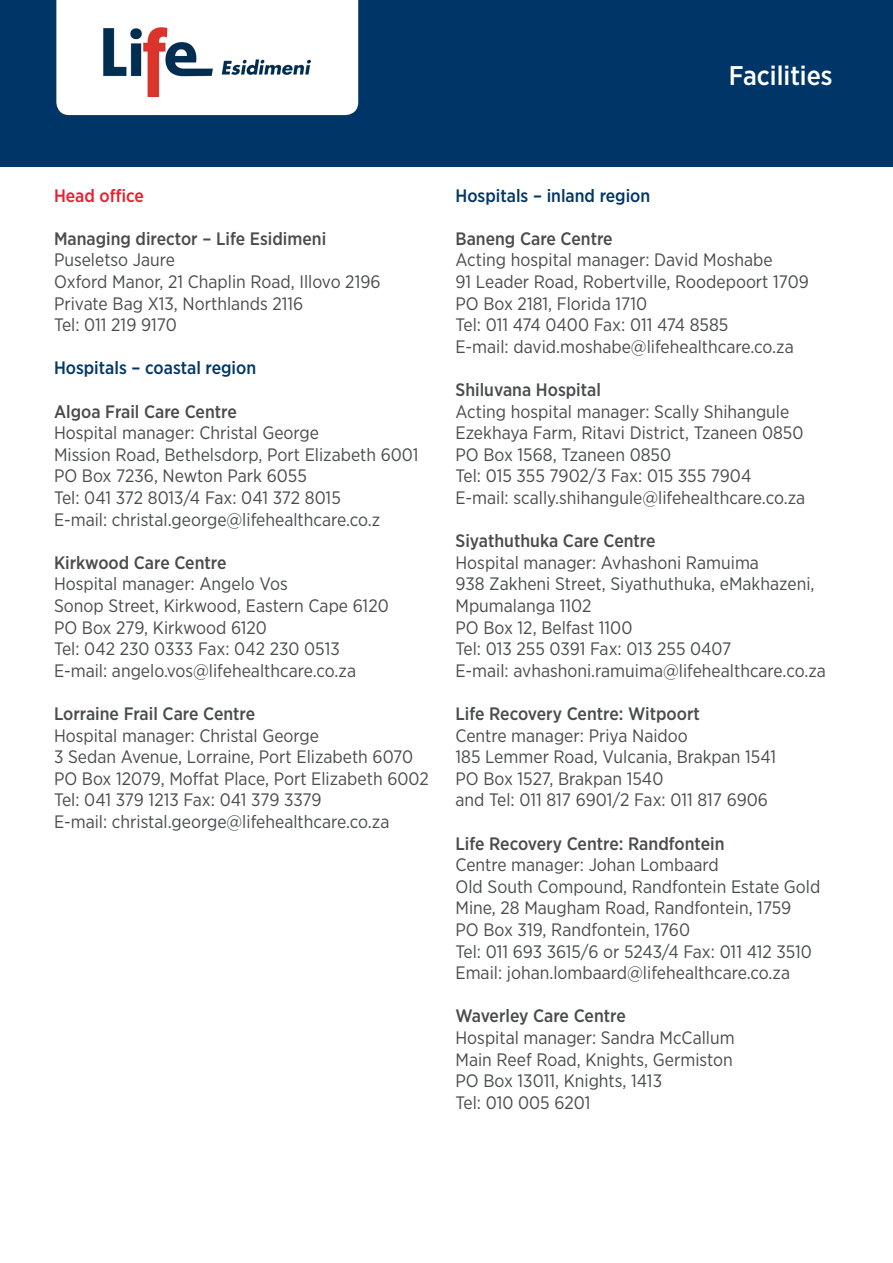
<style>
.page{position:relative;width:893px;height:1263px;background:#fff}
.page>*{position:absolute;margin:0;border:0;box-sizing:border-box;transform-origin:0 0}
.t1{font:500 27px "Gotham Narrow";color:#fff}
.t2{font:18px/21.6px "Gotham Narrow";color:#494c4d}
.t3{font:500 18px "Gotham Narrow";color:#494c4d}
.t4{font:500 18px "Gotham Narrow";color:#003667}
.t5{font:500 18px "Gotham Narrow";color:#ee1b2c}
</style>
<div class="page">
<div style="left:0;top:0;width:893px;height:166px;background:#003667"></div>
<div style="left:56px;top:0;width:302px;height:115px;background:#fff"></div>
<img style="left:104px;top:27px;width:207px;height:69px">
<p class="t1" style="left:729px;top:58px;width:105px">Facilities</p>
<p class="t5" style="left:54px;top:184px;width:92px">Head office</p>
<p class="t3" style="left:54px;top:227px;width:274px">Managing director – Life Esidimeni</p>
<p class="t2" style="left:54px;top:249px;width:123px">Puseletso Jaure</p>
<p class="t2" style="left:54px;top:270px;width:328px">Oxford Manor, 21 Chaplin Road, Illovo 2196</p>
<p class="t2" style="left:54px;top:292px;width:251px">Private Bag X13, Northlands 2116</p>
<p class="t2" style="left:54px;top:314px;width:124px">Tel: 011 219 9170</p>
<p class="t4" style="left:54px;top:357px;width:204px">Hospitals – coastal region</p>
<p class="t3" style="left:54px;top:400px;width:184px">Algoa Frail Care Centre</p>
<p class="t2" style="left:54px;top:422px;width:267px">Hospital manager: Christal George</p>
<p class="t2" style="left:54px;top:443px;width:366px">Mission Road, Bethelsdorp, Port Elizabeth 6001</p>
<p class="t2" style="left:54px;top:465px;width:254px">PO Box 7236, Newton Park 6055</p>
<p class="t2" style="left:54px;top:486px;width:288px">Tel: 041 372 8013/4 Fax: 041 372 8015</p>
<p class="t2" style="left:54px;top:508px;width:328px">E-mail: christal.george@lifehealthcare.co.z</p>
<p class="t3" style="left:54px;top:551px;width:174px">Kirkwood Care Centre</p>
<p class="t2" style="left:54px;top:573px;width:235px">Hospital manager: Angelo Vos</p>
<p class="t2" style="left:54px;top:594px;width:336px">Sonop Street, Kirkwood, Eastern Cape 6120</p>
<p class="t2" style="left:54px;top:616px;width:215px">PO Box 279, Kirkwood 6120</p>
<p class="t2" style="left:54px;top:638px;width:287px">Tel: 042 230 0333 Fax: 042 230 0513</p>
<p class="t2" style="left:54px;top:659px;width:304px">E-mail: angelo.vos@lifehealthcare.co.za</p>
<p class="t3" style="left:54px;top:702px;width:203px">Lorraine Frail Care Centre</p>
<p class="t2" style="left:54px;top:724px;width:267px">Hospital manager: Christal George</p>
<p class="t2" style="left:54px;top:746px;width:361px">3 Sedan Avenue, Lorraine, Port Elizabeth 6070</p>
<p class="t2" style="left:54px;top:767px;width:376px">PO Box 12079, Moffat Place, Port Elizabeth 6002</p>
<p class="t2" style="left:54px;top:789px;width:269px">Tel: 041 379 1213 Fax: 041 379 3379</p>
<p class="t2" style="left:54px;top:810px;width:337px">E-mail: christal.george@lifehealthcare.co.za</p>
<p class="t4" style="left:455px;top:184px;width:196px">Hospitals – inland region</p>
<p class="t3" style="left:455px;top:227px;width:159px">Baneng Care Centre</p>
<p class="t2" style="left:455px;top:249px;width:319px">Acting hospital manager: David Moshabe</p>
<p class="t2" style="left:455px;top:270px;width:355px">91 Leader Road, Robertville, Roodepoort 1709</p>
<p class="t2" style="left:455px;top:292px;width:193px">PO Box 2181, Florida 1710</p>
<p class="t2" style="left:455px;top:314px;width:274px">Tel: 011 474 0400 Fax: 011 474 8585</p>
<p class="t2" style="left:455px;top:335px;width:340px">E-mail: david.moshabe@lifehealthcare.co.za</p>
<p class="t3" style="left:455px;top:378px;width:147px">Shiluvana Hospital</p>
<p class="t2" style="left:455px;top:400px;width:335px">Acting hospital manager: Scally Shihangule</p>
<p class="t2" style="left:455px;top:422px;width:349px">Ezekhaya Farm, Ritavi District, Tzaneen 0850</p>
<p class="t2" style="left:455px;top:443px;width:217px">PO Box 1568, Tzaneen 0850</p>
<p class="t2" style="left:455px;top:465px;width:297px">Tel: 015 355 7902/3 Fax: 015 355 7904</p>
<p class="t2" style="left:455px;top:486px;width:351px">E-mail: scally.shihangule@lifehealthcare.co.za</p>
<p class="t3" style="left:455px;top:529px;width:202px">Siyathuthuka Care Centre</p>
<p class="t2" style="left:455px;top:551px;width:305px">Hospital manager: Avhashoni Ramuima</p>
<p class="t2" style="left:455px;top:573px;width:361px">938 Zakheni Street, Siyathuthuka, eMakhazeni,<br>Mpumalanga 1102</p>
<p class="t2" style="left:455px;top:616px;width:178px">PO Box 12, Belfast 1100</p>
<p class="t2" style="left:455px;top:638px;width:277px">Tel: 013 255 0391 Fax: 013 255 0407</p>
<p class="t2" style="left:455px;top:659px;width:372px">E-mail: avhashoni.ramuima@lifehealthcare.co.za</p>
<p class="t3" style="left:455px;top:702px;width:246px">Life Recovery Centre: Witpoort</p>
<p class="t2" style="left:455px;top:724px;width:234px">Centre manager: Priya Naidoo</p>
<p class="t2" style="left:455px;top:746px;width:322px">185 Lemmer Road, Vulcania, Brakpan 1541</p>
<p class="t2" style="left:455px;top:767px;width:209px">PO Box 1527, Brakpan 1540</p>
<p class="t2" style="left:455px;top:789px;width:314px">and Tel: 011 817 6901/2 Fax: 011 817 6906</p>
<p class="t3" style="left:455px;top:832px;width:270px">Life Recovery Centre: Randfontein</p>
<p class="t2" style="left:455px;top:854px;width:265px">Centre manager: Johan Lombaard</p>
<p class="t2" style="left:455px;top:875px;width:366px">Old South Compound, Randfontein Estate Gold<br>Mine, 28 Maugham Road, Randfontein, 1759</p>
<p class="t2" style="left:455px;top:918px;width:236px">PO Box 319, Randfontein, 1760</p>
<p class="t2" style="left:455px;top:940px;width:358px">Tel: 011 693 3615/6 or 5243/4 Fax: 011 412 3510</p>
<p class="t2" style="left:455px;top:962px;width:336px">Email: johan.lombaard@lifehealthcare.co.za</p>
<p class="t3" style="left:455px;top:1005px;width:172px">Waverley Care Centre</p>
<p class="t2" style="left:455px;top:1026px;width:281px">Hospital manager: Sandra McCallum</p>
<p class="t2" style="left:455px;top:1048px;width:279px">Main Reef Road, Knights, Germiston</p>
<p class="t2" style="left:455px;top:1070px;width:208px">PO Box 13011, Knights, 1413</p>
<p class="t2" style="left:455px;top:1091px;width:137px">Tel: 010 005 6201</p>
</div>
